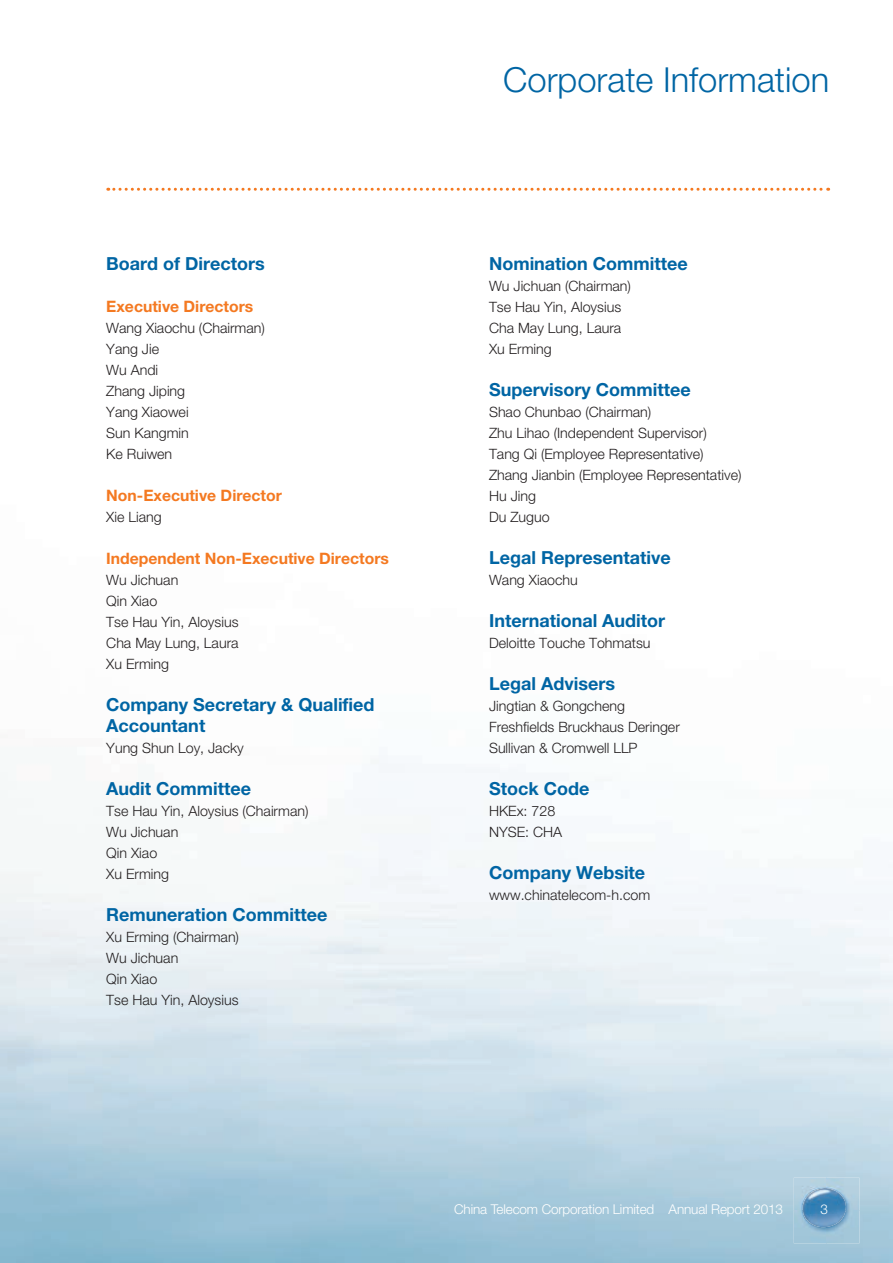
<style>
.page{position:relative;width:893px;height:1263px;background:#fff}
.page>*{position:absolute;margin:0;border:0;box-sizing:border-box;transform-origin:0 0}
.t1{font:300 34.5px "Helvetica Neue LT Std";color:#0065a4}
.t2{font:700 18px/21px "Helvetica Neue LT Std";color:#0065a4}
.t3{font:700 15.75px "Helvetica Neue LT Std";color:#f47921}
.t4{font:300 14.25px/21px "Helvetica Neue LT Std";color:#231f20}
.t5{font:300 13.5px "Helvetica Neue LT Std";letter-spacing:-.01em;color:#fff}
</style>
<div class="page">
<img style="left:0;top:187px;width:893px;height:1076px">
<img style="left:794px;top:1178px;width:65px;height:65px">
<img style="left:802px;top:1188px;width:45px;height:39px">
<svg style="left:108px;top:188px;width:721px;height:3px"></svg>
<p class="t2" style="left:106px;top:255px;width:160px">Board of Directors</p>
<p class="t3" style="left:106px;top:301px;width:148px">Executive Directors</p>
<p class="t4" style="left:106px;top:319px;width:160px">Wang Xiaochu (Chairman)<br>Yang Jie<br>Wu Andi<br>Zhang Jiping<br>Yang Xiaowei<br>Sun Kangmin<br>Ke Ruiwen</p>
<p class="t3" style="left:106px;top:490px;width:177px">Non-Executive Director</p>
<p class="t4" style="left:106px;top:508px;width:57px">Xie Liang</p>
<p class="t3" style="left:106px;top:553px;width:284px">Independent Non-Executive Directors</p>
<p class="t4" style="left:106px;top:571px;width:134px">Wu Jichuan<br>Qin Xiao<br>Tse Hau Yin, Aloysius<br>Cha May Lung, Laura<br>Xu Erming</p>
<p class="t2" style="left:106px;top:696px;width:270px">Company Secretary &amp; Qualified<br>Accountant</p>
<p class="t4" style="left:106px;top:739px;width:139px">Yung Shun Loy, Jacky</p>
<p class="t2" style="left:106px;top:780px;width:146px">Audit Committee</p>
<p class="t4" style="left:106px;top:802px;width:204px">Tse Hau Yin, Aloysius (Chairman)<br>Wu Jichuan<br>Qin Xiao<br>Xu Erming</p>
<p class="t2" style="left:106px;top:906px;width:223px">Remuneration Committee</p>
<p class="t4" style="left:106px;top:928px;width:134px">Xu Erming (Chairman)<br>Wu Jichuan<br>Qin Xiao<br>Tse Hau Yin, Aloysius</p>
<h1 class="t1" style="left:503px;top:68px;width:327px">Corporate Information</h1>
<p class="t2" style="left:489px;top:255px;width:200px">Nomination Committee</p>
<p class="t4" style="left:489px;top:277px;width:144px">Wu Jichuan (Chairman)<br>Tse Hau Yin, Aloysius<br>Cha May Lung, Laura<br>Xu Erming</p>
<p class="t2" style="left:489px;top:381px;width:203px">Supervisory Committee</p>
<p class="t4" style="left:489px;top:403px;width:254px">Shao Chunbao (Chairman)<br>Zhu Lihao (Independent Supervisor)<br>Tang Qi (Employee Representative)<br>Zhang Jianbin (Employee Representative)<br>Hu Jing<br>Du Zuguo</p>
<p class="t2" style="left:489px;top:549px;width:183px">Legal Representative</p>
<p class="t4" style="left:489px;top:571px;width:90px">Wang Xiaochu</p>
<p class="t2" style="left:489px;top:612px;width:178px">International Auditor</p>
<p class="t4" style="left:489px;top:634px;width:163px">Deloitte Touche Tohmatsu</p>
<p class="t2" style="left:489px;top:675px;width:127px">Legal Advisers</p>
<p class="t4" style="left:489px;top:697px;width:192px">Jingtian &amp; Gongcheng<br>Freshfields Bruckhaus Deringer<br>Sullivan &amp; Cromwell LLP</p>
<p class="t2" style="left:489px;top:780px;width:102px">Stock Code</p>
<p class="t4" style="left:489px;top:802px;width:75px">HKEx: 728<br>NYSE: CHA</p>
<p class="t2" style="left:489px;top:864px;width:158px">Company Website</p>
<p class="t4" style="left:489px;top:886px;width:163px">www.chinatelecom-h.com</p>
<p class="t5" style="left:454px;top:1204px;width:330px">China Telecom Corporation Limited Annual Report 2013</p>
<p class="t5" style="left:820px;top:1204px;width:9px">3</p>
</div>
